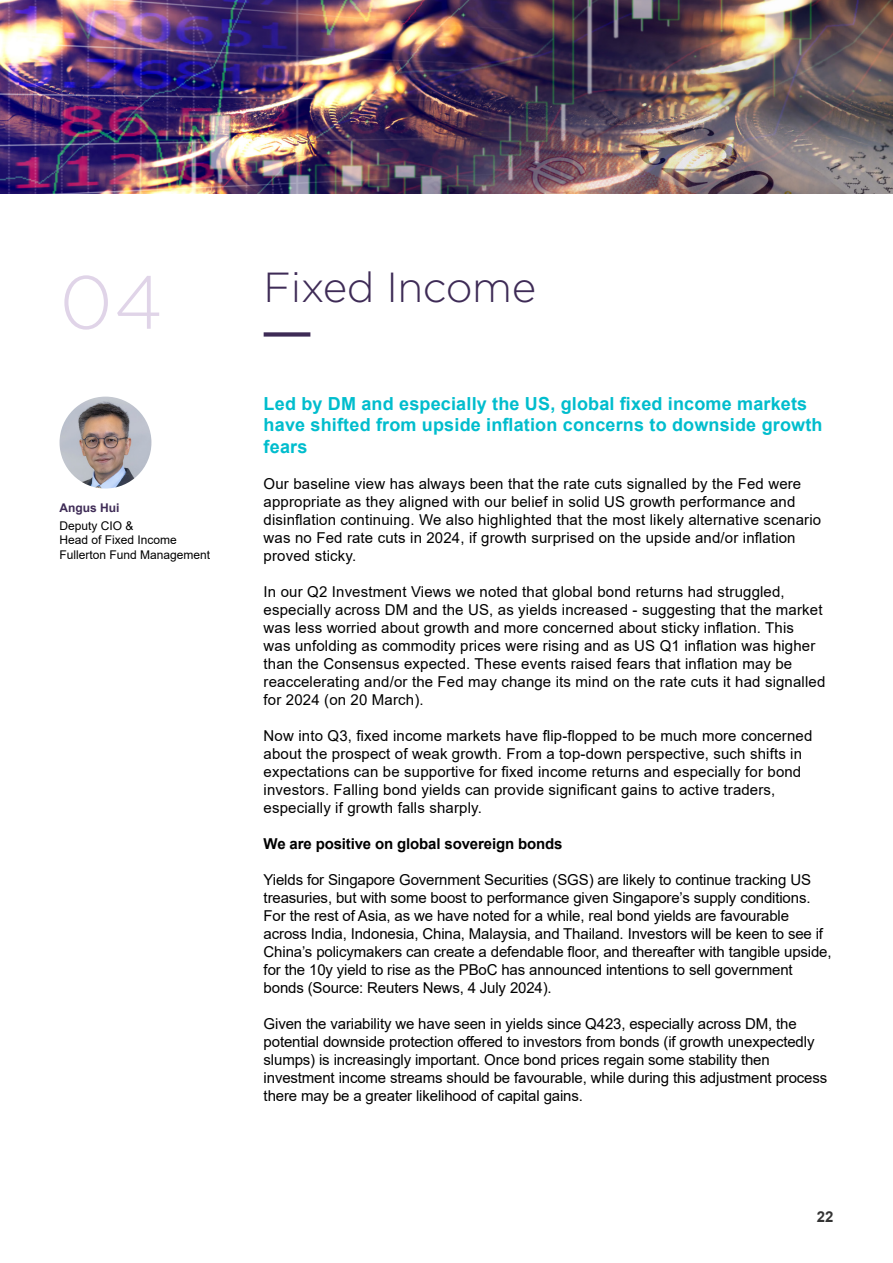
<style>
.page{position:relative;width:893px;height:1263px;background:#fff}
.page>*{position:absolute;margin:0;border:0;box-sizing:border-box;transform-origin:0 0}
.t1{font:300 75px "Gotham";color:#e0d4e8}
.t2{font:300 42px "Gotham";letter-spacing:-.01em;color:#3e2b56}
.t3{font:700 18px/21.6px "Arial";letter-spacing:.01em;color:#00bdcd}
.t4{font:15px/18px "Arial";letter-spacing:.01em;color:#000}
.t5{font:15px/18px "Arial";letter-spacing:-.01em;color:#000}
.t6{font:700 15px "Arial";letter-spacing:-.01em;color:#000}
.t7{font:700 15px "Arial";color:#333}
.t8{font:12px/14.4px "Arial";color:#000}
.t9{font:700 12px "Arial";color:#3e2b56}
</style>
<div class="page">
<div style="left:264px;top:332px;width:46px;height:5px;background:#3e2b56"></div>
<img style="left:60px;top:397px;width:91px;height:91px;border-radius:46px">
<img style="left:0;top:0;width:893px;height:194px">
<h1 class="t1" style="left:60px;top:255px;width:105px">04</h1>
<h2 class="t2" style="left:264px;top:261px;width:274px">Fixed Income</h2>
<p class="t9" style="left:60px;top:499px;width:61px">Angus Hui</p>
<p class="t8" style="left:60px;top:518px;width:152px">Deputy CIO &amp;<br>Head of Fixed Income<br>Fullerton Fund Management</p>
<p class="t3" style="left:264px;top:393px;width:560px">Led by DM and especially the US, global fixed income markets have shifted from upside inflation concerns to downside growth fears</p>
<p class="t4" style="left:264px;top:474px;width:559px">Our baseline view has always been that the rate cuts signalled by the Fed were appropriate as they aligned with our belief in solid US growth performance and disinflation continuing. We also highlighted that the most likely alternative scenario was no Fed rate cuts in 2024, if growth surprised on the upside and/or inflation proved sticky.</p>
<p class="t4" style="left:264px;top:582px;width:563px">In our Q2 Investment Views we noted that global bond returns had struggled, especially across DM and the US, as yields increased - suggesting that the market was less worried about growth and more concerned about sticky inflation. This<br>was unfolding as commodity prices were rising and as US Q1 inflation was higher than the Consensus expected. These events raised fears that inflation may be reaccelerating and/or the Fed may change its mind on the rate cuts it had signalled for 2024 (on 20 March).</p>
<p class="t4" style="left:264px;top:726px;width:550px">Now into Q3, fixed income markets have flip-flopped to be much more concerned about the prospect of weak growth. From a top-down perspective, such shifts in expectations can be supportive for fixed income returns and especially for bond investors. Falling bond yields can provide significant gains to active traders, especially if growth falls sharply.</p>
<p class="t6" style="left:264px;top:833px;width:300px">We are positive on global sovereign bonds</p>
<p class="t5" style="left:264px;top:870px;width:569px">Yields for Singapore Government Securities (SGS) are likely to continue tracking US treasuries, but with some boost to performance given Singapore’s supply conditions.<br>For the rest of Asia, as we have noted for a while, real bond yields are favourable across India, Indonesia, China, Malaysia, and Thailand. Investors will be keen to see if China’s policymakers can create a defendable floor, and thereafter with tangible upside, for the 10y yield to rise as the PBoC has announced intentions to sell government bonds (Source: Reuters News, 4 July 2024).</p>
<p class="t5" style="left:264px;top:1014px;width:565px">Given the variability we have seen in yields since Q423, especially across DM, the potential downside protection offered to investors from bonds (if growth unexpectedly slumps) is increasingly important. Once bond prices regain some stability then investment income streams should be favourable, while during this adjustment process there may be a greater likelihood of capital gains.</p>
<p class="t7" style="left:817px;top:1206px;width:18px">22</p>
</div>
